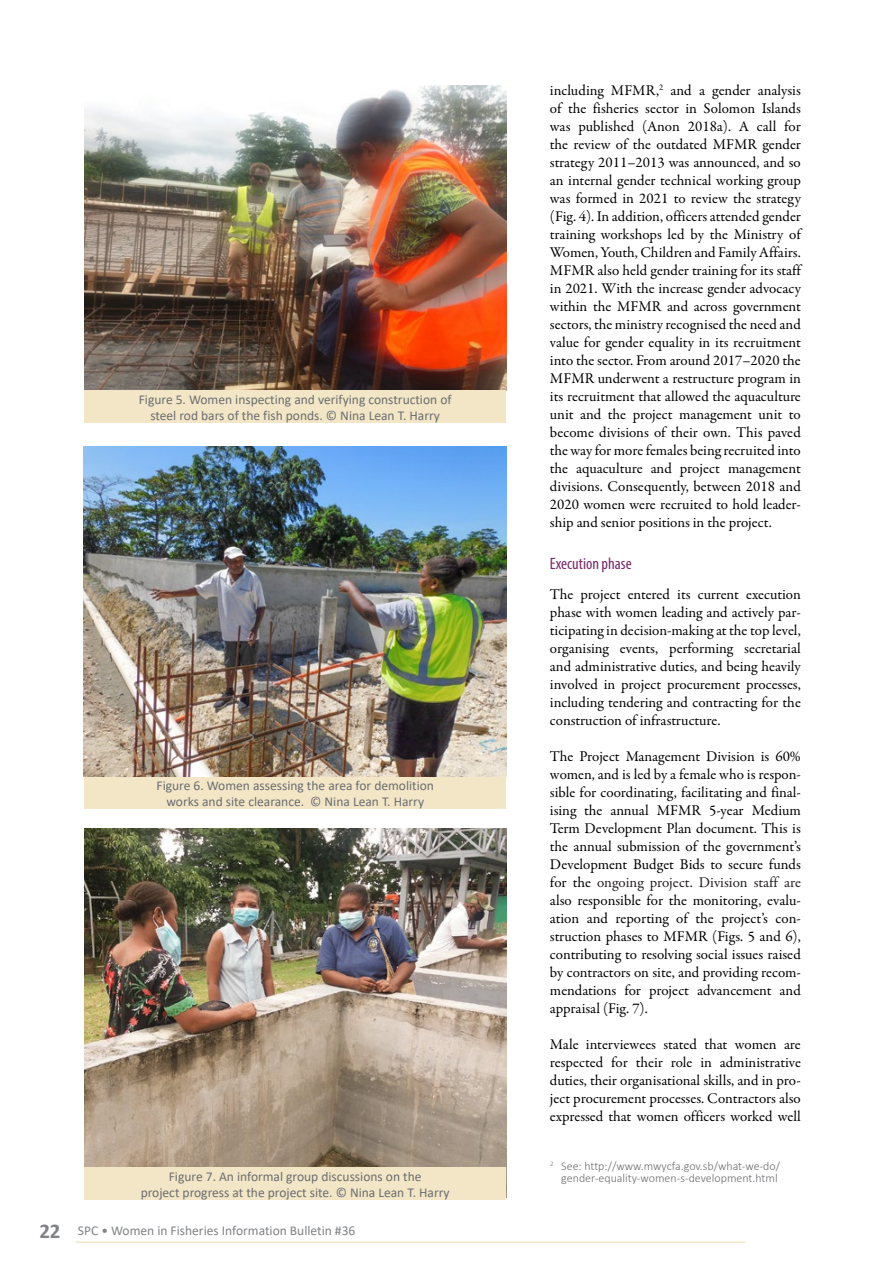
<style>
.page{position:relative;width:893px;height:1263px;background:#fff}
.page>*{position:absolute;margin:0;border:0;box-sizing:border-box;transform-origin:0 0}
.t1{font:condensed 16.5px "Myriad Pro";color:#752967}
.t2{font:15px/18px "Garamond Premr Pro";color:#000;text-align:justify}
.t3{font:13.5px/15.8px "Calibri";color:#6c6d70;text-align:center}
.t4{font:13.5px "Calibri";color:#808285}
.t5{font:300 12px/12px "Calibri";color:#6c6d70;text-align:right}
.s1{color:#231f20}
.s2{font-weight:700;font-size:21px}
</style>
<div class="page">
<hr style="left:76px;top:1241px;width:670px;height:2px;background:#f2e6c7">
<img style="left:84px;top:85px;width:422px;height:306px">
<div style="left:84px;top:391px;width:422px;height:32px;background:#f2e6c7"></div>
<div style="left:85px;top:776px;width:421px;height:33px;background:#f2e6c7"></div>
<img style="left:83px;top:446px;width:423px;height:330px">
<img style="left:85px;top:828px;width:421px;height:339px">
<div style="left:84px;top:1167px;width:422px;height:33px;background:#f2e6c7"></div>
<p class="t3" style="left:139px;top:391px;width:314px">Figure 5. Women inspecting and verifying construction of steel rod bars of the fish ponds. © Nina Lean T. Harry</p>
<p class="t3" style="left:157px;top:777px;width:279px">Figure 6. Women assessing the area for demolition works and site clearance. © Nina Lean T. Harry</p>
<p class="t2" style="left:550px;top:81px;width:252px">including MFMR,<sup>2</sup> and a gender analysis of the fisheries sector in Solomon Islands was published (Anon 2018a). A call for the review of the outdated MFMR gender strategy 2011–2013 was announced, and so an internal gender technical working group was formed in 2021 to review the strategy (Fig. 4). In addition, officers attended gender training workshops led by the Ministry of Women, Youth, Children and Family Affairs.<br>MFMR also held gender training for its staff in 2021. With the increase gender advocacy within the MFMR and across government sectors, the ministry recognised the need and value for gender equality in its recruitment into the sector. From around 2017–2020 the MFMR underwent a restructure program in its recruitment that allowed the aquaculture unit and the project management unit to become divisions of their own. This paved the way for more females being recruited into the aquaculture and project management divisions. Consequently, between 2018 and 2020 women were recruited to hold leader&shy;ship and senior positions in the project.</p>
<p class="t1" style="left:550px;top:553px;width:83px">Execution phase</p>
<p class="t2" style="left:550px;top:585px;width:252px">The project entered its current execution phase with women leading and actively par&shy;ticipating in decision-making at the top level, organising events, performing secretarial and administrative duties, and being heavily involved in project procurement processes, including tendering and contracting for the construction of infrastructure.</p>
<p class="t2" style="left:550px;top:747px;width:252px">The Project Management Division is 60% women, and is led by a female who is respon&shy;sible for coordinating, facilitating and final&shy;ising the annual MFMR 5-year Medium Term Development Plan document. This is the annual submission of the government’s Development Budget Bids to secure funds for the <span class="s1">ongoing project. Division staff are </span>also responsible for the monitoring, evalu&shy;ation and reporting of the project’s con&shy;struction phases to MFMR (Figs. 5 and 6), contributing to resolving social issues raised by contractors on site, and providing recom&shy;mendations for project advancement and appraisal (Fig. 7).</p>
<p class="t2" style="left:550px;top:1035px;width:252px">Male interviewees stated that women are respected for their role in administrative duties, their organisational skills, and in pro&shy;ject procurement processes. Contractors also expressed that women officers worked well</p>
<p class="t3" style="left:141px;top:1168px;width:310px">Figure 7. An informal group discussions on the<br>project progress at the project site. © Nina Lean T. Harry</p>
<p class="t5" style="left:550px;top:1160px;width:231px"><sup>2</sup> See: http://www.mwycfa.gov.sb/what-we-do/ gender-equality-women-s-development.html</p>
<p class="t4" style="left:39px;top:1221px;width:318px"><span class="s2">22</span> SPC • Women in Fisheries Information Bulletin #36</p>
</div>
